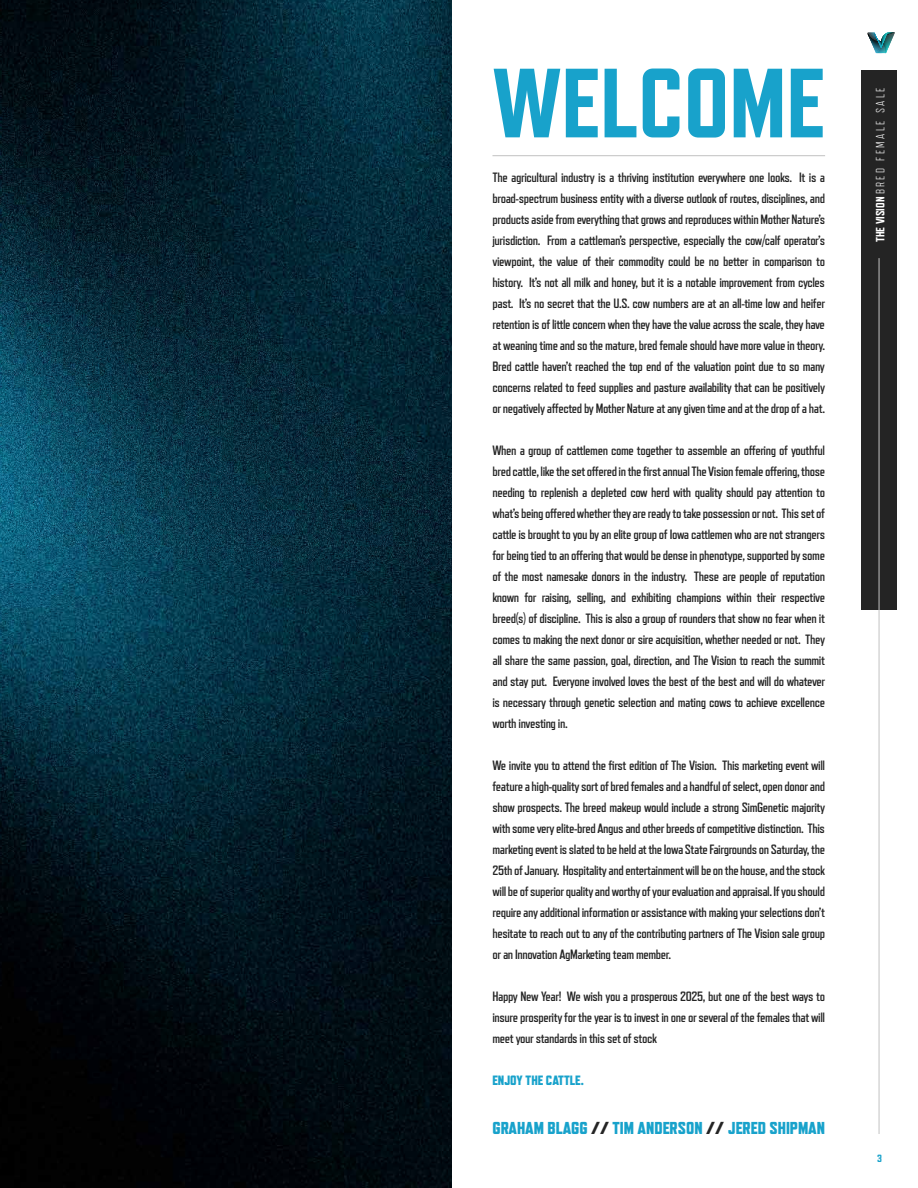
<style>
.page{position:relative;width:918px;height:1188px;background:#fff}
.page>*{position:absolute;margin:0;border:0;box-sizing:border-box;transform-origin:0 0}
.t1{font:800 98.1px "Refrigerator Deluxe";color:#18a2cb}
.t2{font:800 17.25px "Refrigerator Deluxe";color:#18a2cb}
.t3{font:700 13.5px/21px "Refrigerator Deluxe";letter-spacing:-.03em;color:#242424;text-align:justify}
.t4{font:800 13.5px "Refrigerator Deluxe";color:#18a2cb}
.t5{font:300 12px "Refrigerator Deluxe";letter-spacing:.2em;color:#fff}
.t6{font:800 10.5px "Refrigerator Deluxe";color:#18a2cb}
.s1{font-family:"Horizon";font-weight:700;color:#242424}
.s2{font-weight:800}
</style>
<div class="page">
<img style="left:0;top:0;width:451px;height:1188px">
<div style="left:862px;top:70px;width:35px;height:540px;background:#242424"></div>
<hr style="left:879px;top:258px;width:1px;height:876px;background:#c2c2c2">
<svg style="left:868px;top:32px;width:27px;height:21px"></svg>
<hr style="left:492px;top:155px;width:333px;height:1px;background:#c2c2c2">
<h1 class="t1" style="left:492px;top:47px;width:334px">WELCOME</h1>
<p class="t3" style="left:492px;top:167px;width:334px">The agricultural industry is a thriving institution everywhere one looks. It is a broad-spectrum business entity with a diverse outlook of routes, disciplines, and products aside from everything that grows and reproduces within Mother Nature’s jurisdiction. From a cattleman’s perspective, especially the cow/calf operator’s viewpoint, the value of their commodity could be no better in comparison to history. It’s not all milk and honey, but it is a notable improvement from cycles past. It’s no secret that the U.S. cow numbers are at an all-time low and heifer retention is of little concern when they have the value across the scale, they have at weaning time and so the mature, bred female should have more value in theory.<br>Bred cattle haven’t reached the top end of the valuation point due to so many concerns related to feed supplies and pasture availability that can be positively or negatively affected by Mother Nature at any given time and at the drop of a hat.</p>
<p class="t3" style="left:492px;top:440px;width:334px">When a group of cattlemen come together to assemble an offering of youthful bred cattle, like the set offered in the first annual The Vision female offering, those needing to replenish a depleted cow herd with quality should pay attention to what’s being offered whether they are ready to take possession or not. This set of cattle is brought to you by an elite group of Iowa cattlemen who are not strangers for being tied to an offering that would be dense in phenotype, supported by some of the most namesake donors in the industry. These are people of reputation known for raising, selling, and exhibiting champions within their respective breed(s) of discipline. This is also a group of rounders that show no fear when it comes to making the next donor or sire acquisition, whether needed or not. They all share the same passion, goal, direction, and The Vision to reach the summit and stay put. Everyone involved loves the best of the best and will do whatever is necessary through genetic selection and mating cows to achieve excellence worth investing in.</p>
<p class="t3" style="left:492px;top:755px;width:334px">We invite you to attend the first edition of The Vision. This marketing event will feature a high-quality sort of bred females and a handful of select, open donor and show prospects. The breed makeup would include a strong SimGenetic majority with some very elite-bred Angus and other breeds of competitive distinction. This marketing event is slated to be held at the Iowa State Fairgrounds on Saturday, the 25th of January. Hospitality and entertainment will be on the house, and the stock will be of superior quality and worthy of your evaluation and appraisal. If you should require any additional information or assistance with making your selections don’t hesitate to reach out to any of the contributing partners of The Vision sale group or an Innovation AgMarketing team member.</p>
<p class="t3" style="left:492px;top:986px;width:334px">Happy New Year! We wish you a prosperous 2025, but one of the best ways to insure prosperity for the year is to invest in one or several of the females that will meet your standards in this set of stock</p>
<p class="t4" style="left:492px;top:1073px;width:93px">ENJOY THE CATTLE.</p>
<p class="t2" style="left:492px;top:1118px;width:334px">GRAHAM BLAGG <span class="s1">//</span> TIM ANDERSON <span class="s1">//</span> JERED SHIPMAN</p>
<p class="t5" style="left:874px;top:242px;width:156px;rotate:-90deg"><span class="s2">THE VISION</span> BRED FEMALE SALE</p>
<p class="t6" style="left:877px;top:1152px;width:6px">3</p>
</div>
